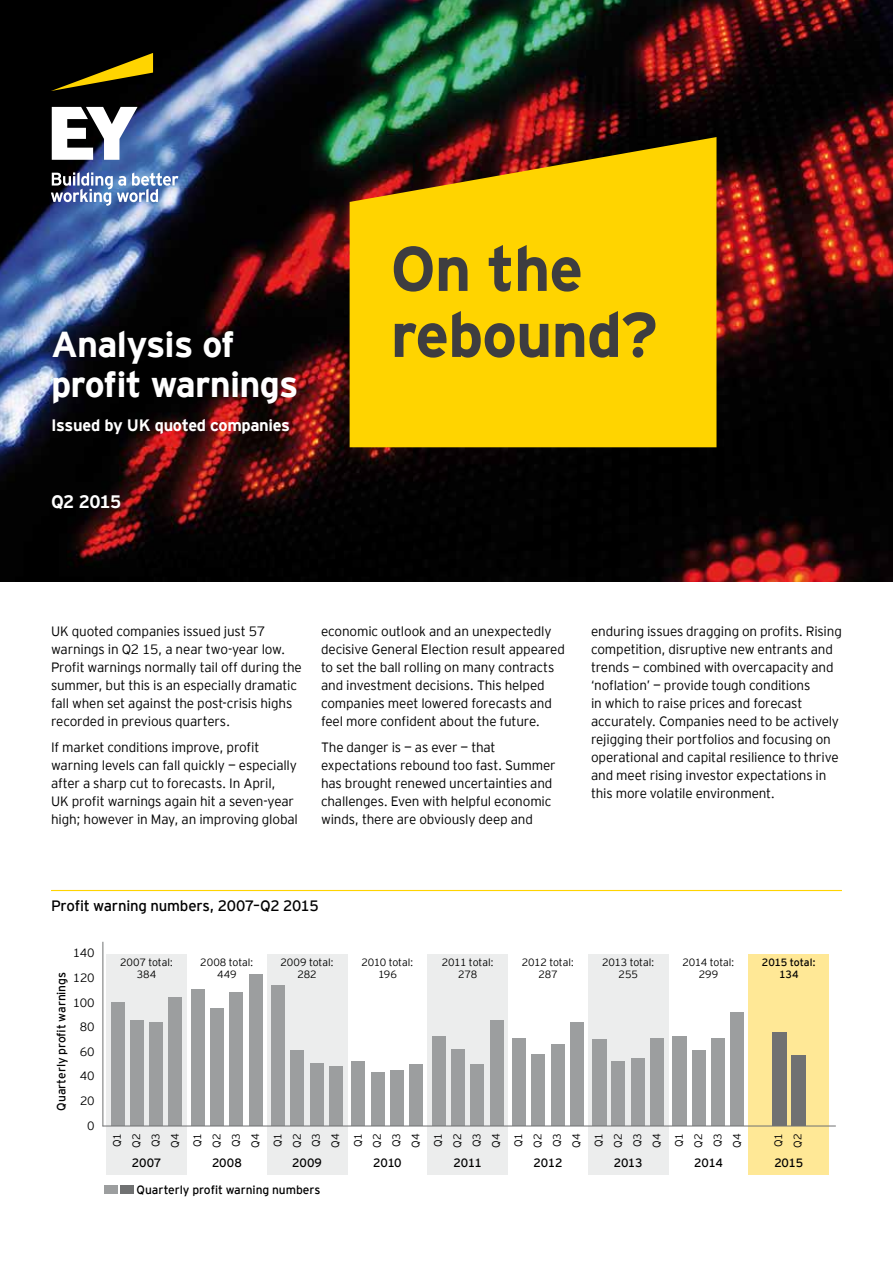
<style>
.page{position:relative;width:893px;height:1263px;background:#fff}
.page>*{position:absolute;margin:0;border:0;box-sizing:border-box;transform-origin:0 0}
.t1{font:700 63px/66px "EY Interstate";letter-spacing:-.02em;color:#3e3d40}
.t2{font:700 36px/40.5px "EY Interstate";letter-spacing:-.02em;color:#fff}
.t3{font:700 18px "EY Interstate";letter-spacing:-.035em;color:#fff}
.t4{font:700 16.5px "EY Interstate";letter-spacing:-.02em;color:#fff}
.t5{font:15px "EY Interstate";letter-spacing:-.015em;color:#000}
.t6{font:300 13.5px/18px "EY Interstate";letter-spacing:-.015em;color:#000}
.t7{font:12px "EY Interstate";letter-spacing:-.01em;color:#000}
.t8{font:300 12px "EY Interstate";letter-spacing:-.005em;color:#000}
.t9{font:300 10.8px/19.4px "EY Interstate";letter-spacing:-.025em;color:#000;text-align:justify}
.t10{font:300 10.5px/12px "EY Interstate";letter-spacing:-.01em;color:#000;text-align:center}
.t11{font:10.5px/12px "EY Interstate";letter-spacing:-.005em;color:#000;text-align:center}
</style>
<div class="page">
<img style="left:0;top:0;width:893px;height:581px">
<svg style="left:51px;top:53px;width:102px;height:38px;background:#423700"></svg>
<svg style="left:51px;top:172px;width:127px;height:34px"></svg>
<svg style="left:52px;top:107px;width:86px;height:53px"></svg>
<svg style="left:350px;top:137px;width:366px;height:310px;background:#ecc002"></svg>
<hr style="left:51px;top:890px;width:791px;height:1px;background:#ffd400">
<div style="left:106px;top:954px;width:81px;height:220px;background:#eceded"></div>
<div style="left:105px;top:1185px;width:13px;height:9px;background:#9c9e9f"></div>
<div style="left:121px;top:1185px;width:13px;height:9px;background:#707172"></div>
<hr style="left:103px;top:942px;width:1px;height:184px;background:#707172">
<div style="left:169px;top:997px;width:13px;height:129px;background:#9c9e9f"></div>
<div style="left:149px;top:1023px;width:14px;height:103px;background:#9c9e9f"></div>
<div style="left:130px;top:1020px;width:14px;height:106px;background:#9c9e9f"></div>
<div style="left:111px;top:1002px;width:13px;height:124px;background:#9c9e9f"></div>
<div style="left:267px;top:954px;width:80px;height:220px;background:#eceded"></div>
<div style="left:427px;top:954px;width:81px;height:220px;background:#eceded"></div>
<div style="left:588px;top:954px;width:80px;height:220px;background:#eceded"></div>
<div style="left:748px;top:954px;width:81px;height:220px;background:#ffe896"></div>
<div style="left:570px;top:1023px;width:14px;height:103px;background:#9c9e9f"></div>
<div style="left:551px;top:1044px;width:13px;height:82px;background:#9c9e9f"></div>
<div style="left:531px;top:1054px;width:14px;height:72px;background:#9c9e9f"></div>
<div style="left:512px;top:1038px;width:14px;height:88px;background:#9c9e9f"></div>
<div style="left:612px;top:1061px;width:13px;height:65px;background:#9c9e9f"></div>
<div style="left:631px;top:1059px;width:14px;height:67px;background:#9c9e9f"></div>
<div style="left:592px;top:1039px;width:15px;height:87px;background:#9c9e9f"></div>
<div style="left:650px;top:1038px;width:14px;height:88px;background:#9c9e9f"></div>
<div style="left:692px;top:1050px;width:14px;height:76px;background:#9c9e9f"></div>
<div style="left:711px;top:1038px;width:14px;height:88px;background:#9c9e9f"></div>
<div style="left:730px;top:1012px;width:14px;height:114px;background:#9c9e9f"></div>
<div style="left:673px;top:1036px;width:14px;height:90px;background:#9c9e9f"></div>
<div style="left:772px;top:1032px;width:14px;height:94px;background:#707172"></div>
<div style="left:791px;top:1056px;width:15px;height:70px;background:#707172"></div>
<div style="left:470px;top:1065px;width:14px;height:61px;background:#9c9e9f"></div>
<div style="left:451px;top:1049px;width:14px;height:77px;background:#9c9e9f"></div>
<div style="left:432px;top:1036px;width:14px;height:90px;background:#9c9e9f"></div>
<div style="left:490px;top:1020px;width:13px;height:106px;background:#9c9e9f"></div>
<div style="left:249px;top:975px;width:14px;height:151px;background:#9c9e9f"></div>
<div style="left:230px;top:993px;width:13px;height:133px;background:#9c9e9f"></div>
<div style="left:210px;top:1008px;width:14px;height:118px;background:#9c9e9f"></div>
<div style="left:191px;top:989px;width:14px;height:137px;background:#9c9e9f"></div>
<div style="left:329px;top:1066px;width:14px;height:60px;background:#9c9e9f"></div>
<div style="left:310px;top:1063px;width:14px;height:63px;background:#9c9e9f"></div>
<div style="left:290px;top:1050px;width:14px;height:76px;background:#9c9e9f"></div>
<div style="left:271px;top:985px;width:14px;height:141px;background:#9c9e9f"></div>
<div style="left:409px;top:1065px;width:14px;height:61px;background:#9c9e9f"></div>
<div style="left:390px;top:1071px;width:14px;height:55px;background:#9c9e9f"></div>
<div style="left:371px;top:1072px;width:14px;height:54px;background:#9c9e9f"></div>
<div style="left:351px;top:1061px;width:14px;height:65px;background:#9c9e9f"></div>
<hr style="left:103px;top:1125px;width:733px;height:1px;background:#707172">
<h2 class="t2" style="left:51px;top:322px;width:249px">Analysis of profit warnings</h2>
<p class="t4" style="left:51px;top:413px;width:241px">Issued by UK quoted companies</p>
<h3 class="t3" style="left:51px;top:488px;width:72px">Q2 2015</h3>
<h1 class="t1" style="left:391px;top:232px;width:269px">On the rebound?</h1>
<p class="t6" style="left:51px;top:621px;width:252px">UK quoted companies issued just 57 warnings in Q2 15, a near two-year low.<br>Profit warnings normally tail off during the summer, but this is an especially dramatic fall when set against the post-crisis highs recorded in previous quarters.</p>
<p class="t6" style="left:51px;top:738px;width:248px">If market conditions improve, profit warning levels can fall quickly — especially after a sharp cut to forecasts. In April,<br>UK profit warnings again hit a seven-year high; however in May, an improving global</p>
<p class="t6" style="left:321px;top:621px;width:245px">economic outlook and an unexpectedly decisive General Election result appeared to set the ball rolling on many contracts and investment decisions. This helped companies meet lowered forecasts and feel more confident about the future.</p>
<p class="t6" style="left:321px;top:738px;width:236px">The danger is — as ever — that expectations rebound too fast. Summer has brought renewed uncertainties and challenges. Even with helpful economic winds, there are obviously deep and</p>
<p class="t6" style="left:591px;top:621px;width:252px">enduring issues dragging on profits. Rising competition, disruptive new entrants and trends — combined with overcapacity and ‘noflation’ — provide tough conditions<br>in which to raise prices and forecast accurately. Companies need to be actively rejigging their portfolios and focusing on operational and capital resilience to thrive and meet rising investor expectations in this more volatile environment.</p>
<p class="t5" style="left:51px;top:895px;width:269px">Profit warning numbers, 2007–Q2 2015</p>
<p class="t8" style="left:73px;top:945px;width:23px">140</p>
<p class="t7" style="left:53px;top:1110px;width:140px;rotate:-90deg">Quarterly profit warnings</p>
<p class="t8" style="left:73px;top:969px;width:23px">120</p>
<p class="t8" style="left:73px;top:994px;width:23px">100</p>
<p class="t8" style="left:80px;top:1018px;width:16px">80</p>
<p class="t8" style="left:80px;top:1043px;width:16px">60</p>
<p class="t8" style="left:80px;top:1068px;width:16px">40</p>
<p class="t8" style="left:80px;top:1092px;width:16px">20</p>
<p class="t8" style="left:87px;top:1117px;width:9px">0</p>
<p class="t10" style="left:120px;top:955px;width:54px">2007 total:<br>384</p>
<p class="t10" style="left:200px;top:955px;width:55px">2008 total:<br>449</p>
<p class="t10" style="left:280px;top:955px;width:55px">2009 total:<br>282</p>
<p class="t9" style="left:107px;top:1148px;width:16px;rotate:-90deg">Q1<br>Q2<br>Q3<br>Q4</p>
<p class="t9" style="left:187px;top:1148px;width:16px;rotate:-90deg">Q1<br>Q2<br>Q3<br>Q4</p>
<p class="t9" style="left:267px;top:1148px;width:16px;rotate:-90deg">Q1<br>Q2<br>Q3<br>Q4</p>
<p class="t7" style="left:132px;top:1154px;width:31px">2007</p>
<p class="t7" style="left:137px;top:1181px;width:185px">Quarterly profit warning numbers</p>
<p class="t7" style="left:212px;top:1154px;width:31px">2008</p>
<p class="t7" style="left:292px;top:1154px;width:31px">2009</p>
<p class="t10" style="left:361px;top:955px;width:53px">2010 total:<br>196</p>
<p class="t10" style="left:442px;top:955px;width:53px">2011 total:<br>278</p>
<p class="t10" style="left:522px;top:955px;width:54px">2012 total:<br>287</p>
<p class="t10" style="left:602px;top:955px;width:54px">2013 total:<br>255</p>
<p class="t10" style="left:682px;top:955px;width:53px">2014 total:<br>299</p>
<p class="t9" style="left:348px;top:1148px;width:16px;rotate:-90deg">Q1<br>Q2<br>Q3<br>Q4</p>
<p class="t7" style="left:373px;top:1154px;width:30px">2010</p>
<p class="t9" style="left:428px;top:1148px;width:16px;rotate:-90deg">Q1<br>Q2<br>Q3<br>Q4</p>
<p class="t7" style="left:453px;top:1154px;width:30px">2011</p>
<p class="t9" style="left:508px;top:1148px;width:16px;rotate:-90deg">Q1<br>Q2<br>Q3<br>Q4</p>
<p class="t7" style="left:534px;top:1154px;width:30px">2012</p>
<p class="t9" style="left:588px;top:1148px;width:16px;rotate:-90deg">Q1<br>Q2<br>Q3<br>Q4</p>
<p class="t7" style="left:614px;top:1154px;width:30px">2013</p>
<p class="t9" style="left:669px;top:1148px;width:16px;rotate:-90deg">Q1<br>Q2<br>Q3<br>Q4</p>
<p class="t7" style="left:694px;top:1154px;width:30px">2014</p>
<p class="t11" style="left:762px;top:955px;width:55px">2015 total:<br>134</p>
<p class="t9" style="left:768px;top:1147px;width:16px;rotate:-90deg">Q1<br>Q2</p>
<p class="t7" style="left:774px;top:1154px;width:30px">2015</p>
</div>
